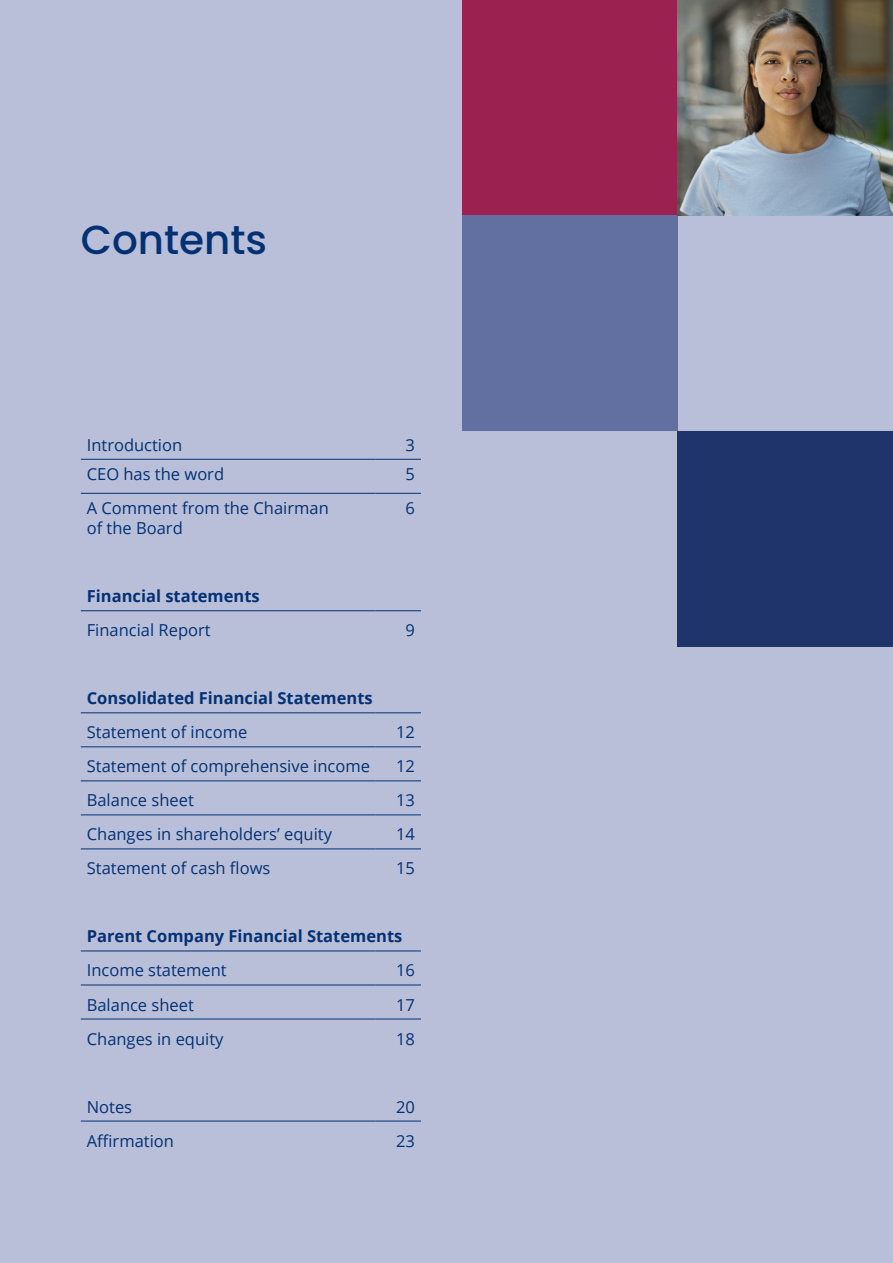
<style>
.page{position:relative;width:893px;height:1263px;background:#b9bfd8}
.page>*{position:absolute;margin:0;border:0;box-sizing:border-box;transform-origin:0 0}
.H1_-_Framvagn{font:500 40.5px "Poppins";color:#043174}
.Tabell_Vänster{font:16.5px/19.8px "Open Sans";color:#043174}
.Tabell_Vänster-2{font:700 16.5px "Open Sans";color:#043174}
.Tabell_Höger{font:16.5px "Open Sans";color:#043174}
</style>
<div class="page">
<div style="left:462px;top:0;width:215px;height:215px;background:#9b2151"></div>
<div style="left:462px;top:215px;width:215px;height:216px;background:#6170a0"></div>
<div style="left:677px;top:431px;width:216px;height:215px;background:#1f346a"></div>
<img style="left:677px;top:0;width:216px;height:215px">
<hr style="left:81px;top:459px;width:295px;height:1px;background:#043174">
<hr style="left:376px;top:459px;width:45px;height:1px;background:#043174">
<hr style="left:81px;top:493px;width:295px;height:1px;background:#043174">
<hr style="left:376px;top:493px;width:45px;height:1px;background:#043174">
<hr style="left:81px;top:610px;width:295px;height:1px;background:#043174">
<hr style="left:376px;top:610px;width:45px;height:1px;background:#043174">
<hr style="left:81px;top:712px;width:295px;height:1px;background:#043174">
<hr style="left:376px;top:712px;width:45px;height:1px;background:#043174">
<hr style="left:81px;top:747px;width:295px;height:1px;background:#043174">
<hr style="left:376px;top:747px;width:45px;height:1px;background:#043174">
<hr style="left:81px;top:781px;width:295px;height:1px;background:#043174">
<hr style="left:376px;top:781px;width:45px;height:1px;background:#043174">
<hr style="left:81px;top:815px;width:295px;height:1px;background:#043174">
<hr style="left:376px;top:815px;width:45px;height:1px;background:#043174">
<hr style="left:81px;top:849px;width:295px;height:1px;background:#043174">
<hr style="left:376px;top:849px;width:45px;height:1px;background:#043174">
<hr style="left:81px;top:951px;width:295px;height:1px;background:#043174">
<hr style="left:376px;top:951px;width:45px;height:1px;background:#043174">
<hr style="left:81px;top:1019px;width:295px;height:1px;background:#043174">
<hr style="left:376px;top:1019px;width:45px;height:1px;background:#043174">
<hr style="left:81px;top:985px;width:295px;height:1px;background:#043174">
<hr style="left:376px;top:985px;width:45px;height:1px;background:#043174">
<hr style="left:81px;top:1121px;width:295px;height:1px;background:#043174">
<hr style="left:376px;top:1121px;width:45px;height:1px;background:#043174">
<p class="H1_-_Framvagn" style="left:81px;top:216px;width:188px">Contents</p>
<p class="Tabell_Vänster" style="left:87px;top:434px;width:97px">Introduction</p>
<p class="Tabell_Höger" style="left:406px;top:433px;width:11px">3</p>
<p class="Tabell_Vänster" style="left:87px;top:464px;width:139px">CEO has the word</p>
<p class="Tabell_Höger" style="left:406px;top:463px;width:11px">5</p>
<p class="Tabell_Vänster" style="left:87px;top:498px;width:244px">A Comment from the Chairman of the Board</p>
<p class="Tabell_Höger" style="left:406px;top:497px;width:11px">6</p>
<p class="Tabell_Vänster-2" style="left:87px;top:585px;width:174px">Financial statements</p>
<p class="Tabell_Vänster" style="left:87px;top:620px;width:125px">Financial Report</p>
<p class="Tabell_Höger" style="left:406px;top:619px;width:11px">9</p>
<p class="Tabell_Vänster-2" style="left:87px;top:687px;width:287px">Consolidated Financial Statements</p>
<p class="Tabell_Vänster" style="left:87px;top:722px;width:162px">Statement of income</p>
<p class="Tabell_Höger" style="left:396px;top:721px;width:20px">12</p>
<p class="Tabell_Vänster" style="left:87px;top:756px;width:285px">Statement of comprehensive income</p>
<p class="Tabell_Höger" style="left:396px;top:755px;width:20px">12</p>
<p class="Tabell_Vänster" style="left:87px;top:790px;width:109px">Balance sheet</p>
<p class="Tabell_Höger" style="left:396px;top:789px;width:20px">13</p>
<p class="Tabell_Vänster" style="left:87px;top:824px;width:247px">Changes in shareholders’ equity</p>
<p class="Tabell_Höger" style="left:396px;top:823px;width:20px">14</p>
<p class="Tabell_Vänster" style="left:87px;top:858px;width:185px">Statement of cash flows</p>
<p class="Tabell_Höger" style="left:396px;top:857px;width:20px">15</p>
<p class="Tabell_Vänster-2" style="left:87px;top:925px;width:317px">Parent Company Financial Statements</p>
<p class="Tabell_Vänster" style="left:87px;top:960px;width:141px">Income statement</p>
<p class="Tabell_Höger" style="left:396px;top:959px;width:20px">16</p>
<p class="Tabell_Vänster" style="left:87px;top:994px;width:109px">Balance sheet</p>
<p class="Tabell_Höger" style="left:396px;top:993px;width:20px">17</p>
<p class="Tabell_Vänster" style="left:87px;top:1028px;width:138px">Changes in equity</p>
<p class="Tabell_Höger" style="left:396px;top:1027px;width:20px">18</p>
<p class="Tabell_Vänster" style="left:87px;top:1096px;width:47px">Notes</p>
<p class="Tabell_Höger" style="left:396px;top:1095px;width:20px">20</p>
<p class="Tabell_Vänster" style="left:87px;top:1130px;width:89px">Affirmation</p>
<p class="Tabell_Höger" style="left:396px;top:1129px;width:20px">23</p>
</div>
